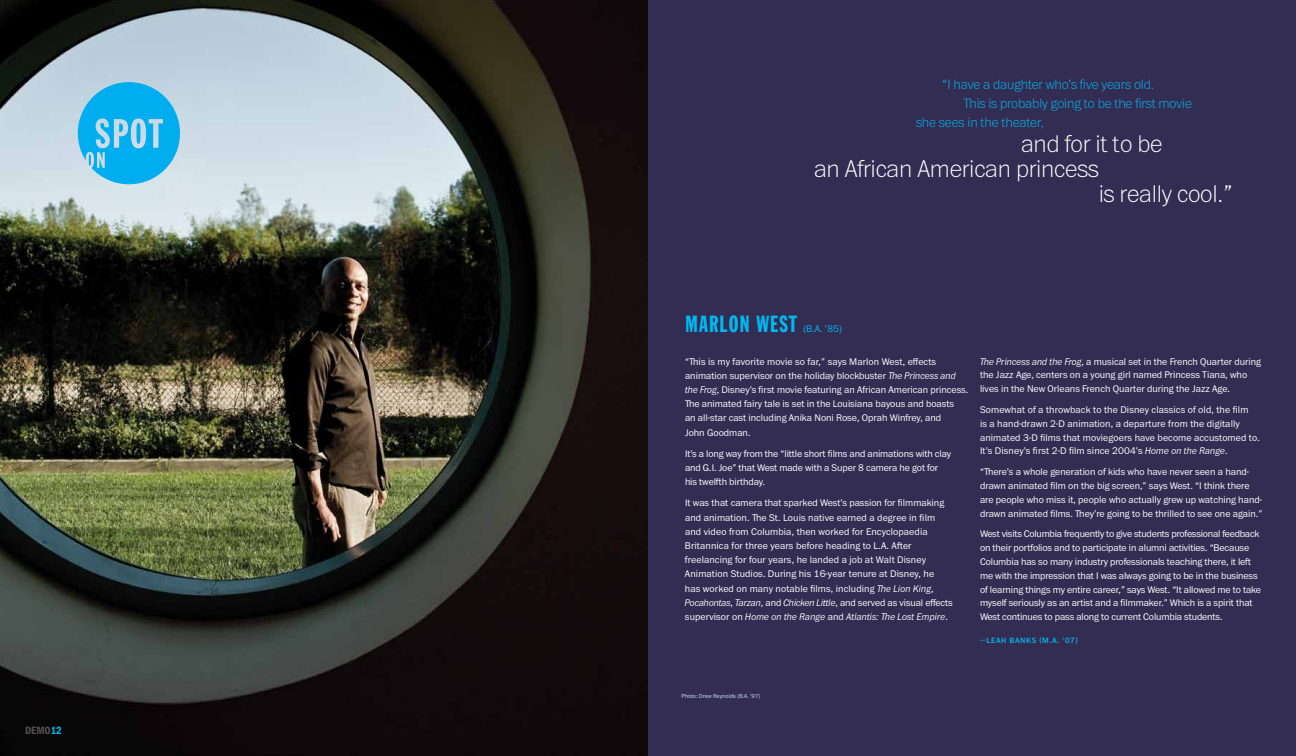
<style>
.page{position:relative;width:1296px;height:756px;background:#fff}
.page>*{position:absolute;margin:0;border:0;box-sizing:border-box;transform-origin:0 0}
.t1{font:100 25px "Franklin ITC Pro";letter-spacing:-.01em;color:#fff}
.t2{font:23px "Franklin Gothic Std Extra Cond";letter-spacing:.05em;color:#00b9f1}
.t3{font:100 14px "Franklin ITC Pro";letter-spacing:-.01em;color:#00b9f1}
.t4{font:11px "ITC Franklin Gothic Std Dm Cd";letter-spacing:-.01em;color:#534f4c}
.t5{font:300 10px/14.2px "Franklin ITC Pro";color:#fff}
.t6{font:300 10px "Franklin ITC Pro";color:#00b9f1}
.t7{font:500 8px "Franklin ITC Pro";letter-spacing:.07em;color:#00b9f1}
.t8{font:300 6px "Franklin ITC Pro";color:#c2e1f6}
.s1{color:#00aeef}
.s2{font-style:italic}
.s3{font-weight:300}
</style>
<div class="page">
<img style="left:0;top:0;width:648px;height:756px">
<svg style="left:78px;top:82px;width:102px;height:102px;background:#42bceb"></svg>
<div style="left:648px;top:0;width:648px;height:756px;background:#342d53"></div>
<p class="t4" style="left:25px;top:724px;width:38px">DEMO<span class="s1">12</span></p>
<h3 class="t3" style="left:942px;top:78px;width:214px">“I have a daughter who’s five years old.</h3>
<h3 class="t3" style="left:964px;top:97px;width:230px">This is probably going to be the first movie</h3>
<h3 class="t3" style="left:916px;top:116px;width:130px">she sees in the theater,</h3>
<h1 class="t1" style="left:1021px;top:130px;width:143px">and for it to be</h1>
<h1 class="t1" style="left:814px;top:155px;width:287px">an African American princess</h1>
<h1 class="t1" style="left:1099px;top:180px;width:136px">is really cool.”</h1>
<h2 class="t2" style="left:686px;top:312px;width:113px">MARLON WEST</h2>
<p class="t6" style="left:804px;top:324px;width:40px">(B.A. ’85)</p>
<p class="t5" style="left:685px;top:354px;width:285px">“This is my favorite movie so far,” says Marlon West, effects animation supervisor on the holiday blockbuster <span class="s2">The Princess and the Frog</span>, Disney’s first movie featuring an African American princess.<br>The animated fairy tale is set in the Louisiana bayous and boasts<br>an all-star cast including Anika Noni Rose, Oprah Winfrey, and<br>John Goodman.</p>
<p class="t5" style="left:685px;top:447px;width:268px">It’s a long way from the “little short films and animations with clay and G.I. Joe” that West made with a Super 8 camera he got for his twelfth birthday.</p>
<p class="t5" style="left:685px;top:496px;width:269px">It was that camera that sparked West’s passion for filmmaking and animation. The St. Louis native earned a degree in film and video from Columbia, then worked for Encyclopaedia Britannica for three years before heading to L.A. After freelancing for four years, he landed a job at Walt Disney Animation Studios. During his 16-year tenure at Disney, he<br>has worked on many notable films, including <span class="s2">The Lion King</span>, <span class="s2">Pocahontas</span>, <span class="s2">Tarzan</span>, and <span class="s2">Chicken Little</span>, and served as visual effects supervisor on <span class="s2">Home on the Range</span> and <span class="s2">Atlantis: The Lost Empire</span>.</p>
<p class="t5" style="left:980px;top:355px;width:283px;line-height:13.8px"><span class="s2">The Princess and the Frog</span>, a musical set in the French Quarter during the Jazz Age, centers on a young girl named Princess Tiana, who lives in the New Orleans French Quarter during the Jazz Age.</p>
<p class="t5" style="left:980px;top:403px;width:281px;line-height:13.8px">Somewhat of a throwback to the Disney classics of old, the film<br>is a hand-drawn 2-D animation, a departure from the digitally animated 3-D films that moviegoers have become accustomed to.<br>It’s Disney’s first 2-D film since 2004’s <span class="s2">Home on the Range</span>.</p>
<p class="t5" style="left:980px;top:465px;width:284px;line-height:13.8px">“There’s a whole generation of kids who have never seen a hand&shy;drawn animated film on the big screen,” says West. “I think there are people who miss it, people who actually grew up watching hand&shy;drawn animated films. They’re going to be thrilled to see one again.”</p>
<p class="t5" style="left:980px;top:527px;width:283px;line-height:13.8px">West visits Columbia frequently to give students professional feedback on their portfolios and to participate in alumni activities. “Because Columbia has so many industry professionals teaching there, it left me with the impression that I was always going to be in the business of learning things my entire career,” says West. “It allowed me to take myself seriously as an artist and a filmmaker.” Which is a spirit that West continues to pass along to current Columbia students.</p>
<p class="t7" style="left:980px;top:636px;width:99px"><span class="s3">—</span>LEAH BANKS (M.A. ’07)</p>
<p class="t8" style="left:681px;top:693px;width:80px">Photo: Drew Reynolds (B.A. ’97)</p>
</div>
